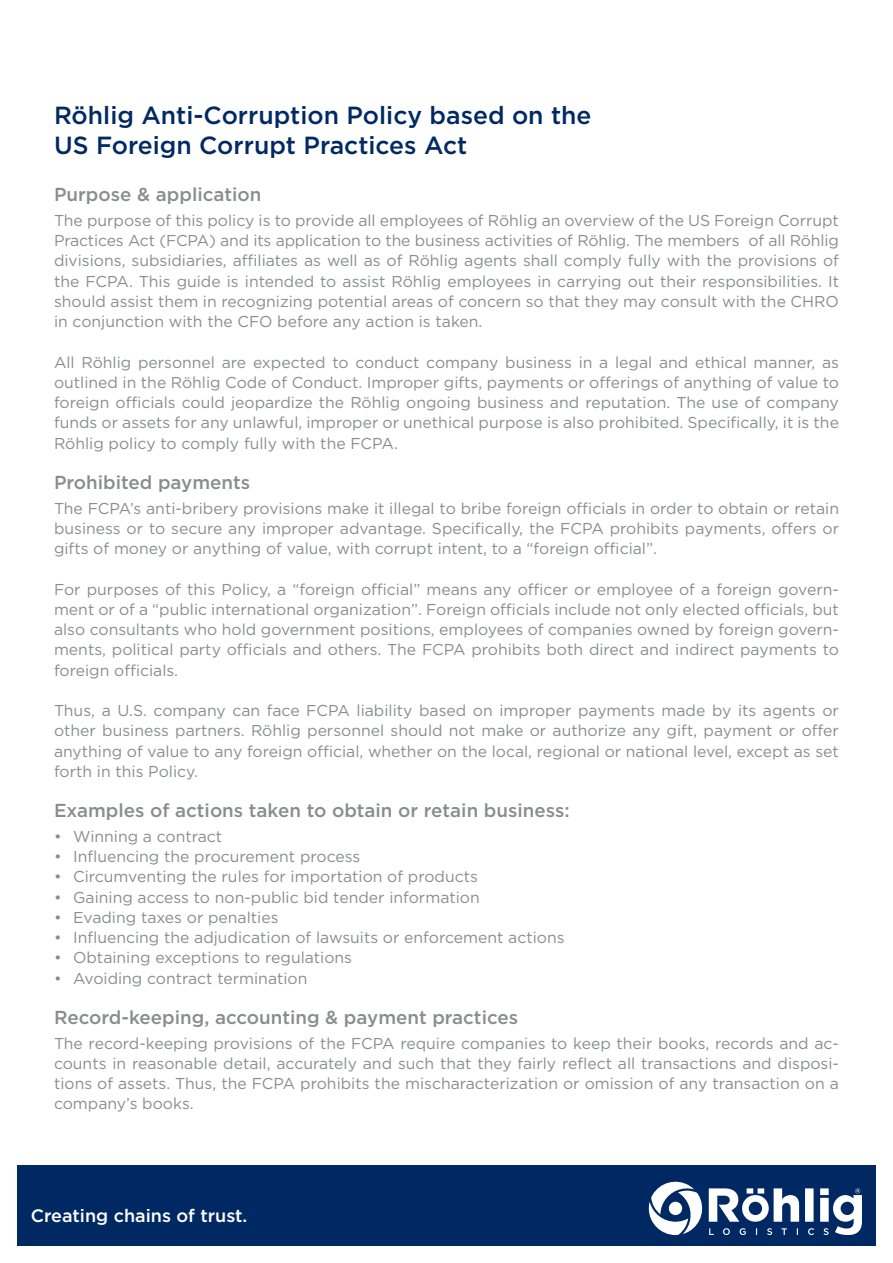
<style>
.page{position:relative;width:893px;height:1263px;background:#fff}
.page>*{position:absolute;margin:0;border:0;box-sizing:border-box;transform-origin:0 0}
.Fließtext{font:500 24.75px/30px "Gotham";color:#002964}
.zwischenHL{font:500 18.75px "Gotham";color:#8a8c8f}
.Fließtext-2{font:500 18px "Gotham";color:#fff}
.Fließtext-3{font:15.75px/20.2px "Gotham";color:#8a8c8f;text-align:justify}
</style>
<div class="page">
<div style="left:17px;top:1165px;width:859px;height:81px;background:#002964"></div>
<svg style="left:649px;top:1181px;width:213px;height:54px"></svg>
<p class="Fließtext" style="left:54px;top:100px;width:539px">Röhlig Anti-Corruption Policy based on the<br>US Foreign Corrupt Practices Act</p>
<p class="zwischenHL" style="left:54px;top:182px;width:209px">Purpose &amp; application</p>
<p class="Fließtext-3" style="left:54px;top:210px;width:787px">The purpose of this policy is to provide all employees of Röhlig an overview of the US Foreign Corrupt Practices Act (FCPA) and its application to the business activities of Röhlig. The members of all Röhlig divisions, subsidiaries, affiliates as well as of Röhlig agents shall comply fully with the provisions of the FCPA. This guide is intended to assist Röhlig employees in carrying out their responsibilities. It should assist them in recognizing potential areas of concern so that they may consult with the CHRO in conjunction with the CFO before any action is taken.</p>
<p class="Fließtext-3" style="left:54px;top:351px;width:786px">All Röhlig personnel are expected to conduct company business in a legal and ethical manner, as outlined in the Röhlig Code of Conduct. Improper gifts, payments or offerings of anything of value to foreign officials could jeopardize the Röhlig ongoing business and reputation. The use of company funds or assets for any unlawful, improper or unethical purpose is also prohibited. Specifically, it is the Röhlig policy to comply fully with the FCPA.</p>
<p class="zwischenHL" style="left:54px;top:470px;width:198px">Prohibited payments</p>
<p class="Fließtext-3" style="left:54px;top:497px;width:787px">The FCPA’s anti-bribery provisions make it illegal to bribe foreign officials in order to obtain or retain business or to secure any improper advantage. Specifically, the FCPA prohibits payments, offers or gifts of money or anything of value, with corrupt intent, to a “foreign official”.</p>
<p class="Fließtext-3" style="left:54px;top:578px;width:786px">For purposes of this Policy, a “foreign official” means any officer or employee of a foreign govern&shy;ment or of a “public international organization”. Foreign officials include not only elected officials, but also consultants who hold government positions, employees of companies owned by foreign govern&shy;ments, political party officials and others. The FCPA prohibits both direct and indirect payments to foreign officials.</p>
<p class="Fließtext-3" style="left:54px;top:700px;width:786px">Thus, a U.S. company can face FCPA liability based on improper payments made by its agents or other business partners. Röhlig personnel should not make or authorize any gift, payment or offer anything of value to any foreign official, whether on the local, regional or national level, except as set forth in this Policy.</p>
<p class="zwischenHL" style="left:54px;top:798px;width:517px">Examples of actions taken to obtain or retain business:</p>
<p class="Fließtext-3" style="left:54px;top:826px;width:170px">• Winning a contract</p>
<p class="Fließtext-3" style="left:54px;top:846px;width:308px">• Influencing the procurement process</p>
<p class="Fließtext-3" style="left:54px;top:866px;width:425px">• Circumventing the rules for importation of products</p>
<p class="Fließtext-3" style="left:54px;top:886px;width:427px">• Gaining access to non-public bid tender information</p>
<p class="Fließtext-3" style="left:54px;top:907px;width:226px">• Evading taxes or penalties</p>
<p class="Fließtext-3" style="left:54px;top:927px;width:512px">• Influencing the adjudication of lawsuits or enforcement actions</p>
<p class="Fließtext-3" style="left:54px;top:947px;width:300px">• Obtaining exceptions to regulations</p>
<p class="Fließtext-3" style="left:54px;top:967px;width:255px">• Avoiding contract termination</p>
<p class="zwischenHL" style="left:54px;top:1005px;width:466px">Record-keeping, accounting &amp; payment practices</p>
<p class="Fließtext-3" style="left:54px;top:1032px;width:786px">The record-keeping provisions of the FCPA require companies to keep their books, records and ac&shy;counts in reasonable detail, accurately and such that they fairly reflect all transactions and disposi&shy;tions of assets. Thus, the FCPA prohibits the mischaracterization or omission of any transaction on a company’s books.</p>
<p class="Fließtext-2" style="left:31px;top:1203px;width:218px">Creating chains of trust.</p>
</div>
